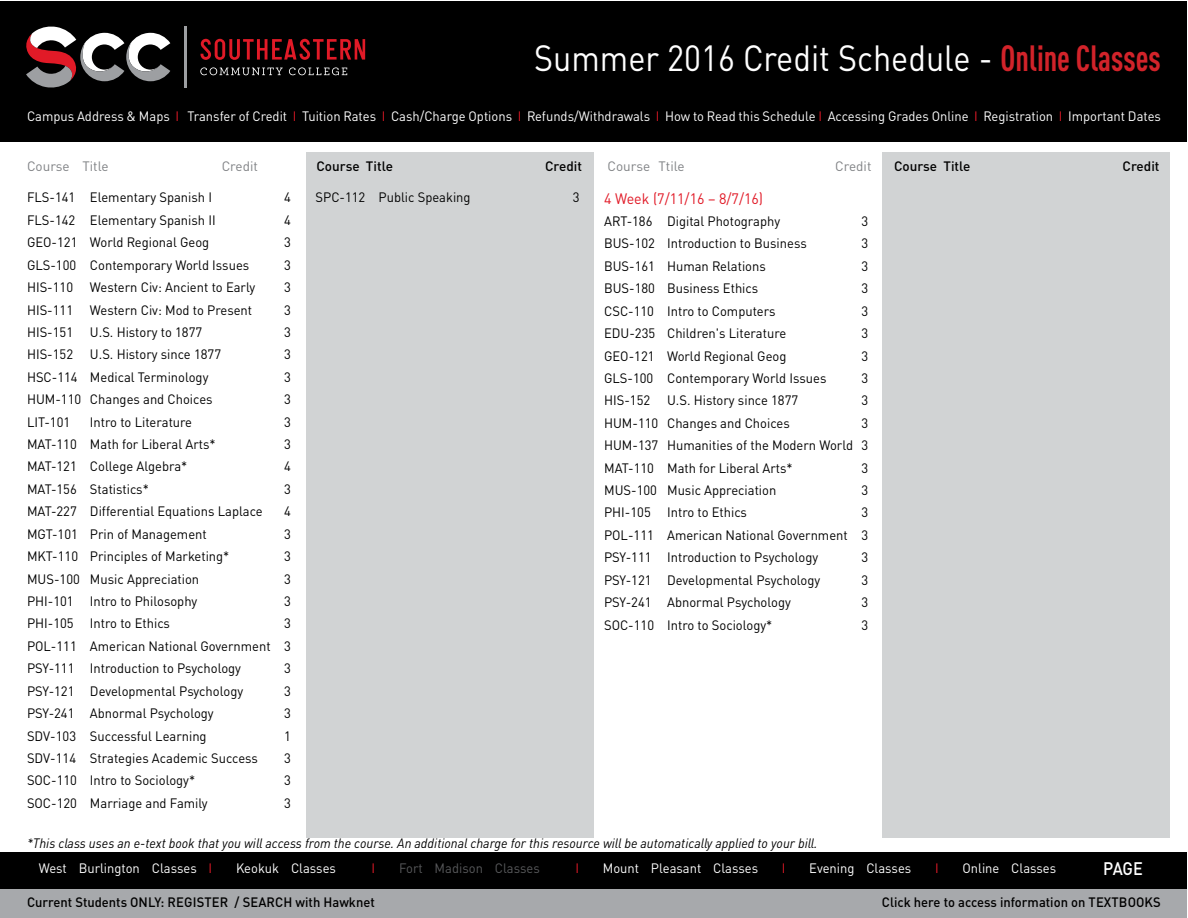
<style>
.page{position:relative;width:1188px;height:918px;background:#fff}
.page>*{position:absolute;margin:0;border:0;box-sizing:border-box;transform-origin:0 0}
.t1{font:36px "DINOT";color:#fff;scale:.9 1}
.t2{font:500 18px "DINOT";color:#fff;scale:.9 1}
.t3{font:15px "DINOT";color:#e11a27;scale:.95 1}
.t4{font:13.5px/22.4px "DINOT";color:#000;text-align:justify;scale:.96 1}
.t5{font:13.5px "DINOT";color:#fff;scale:.96 1}
.t6{font:italic 13.5px "DINOT";color:#000;scale:.95 1}
.t7{font:500 13.5px "DINOT";color:#000;scale:.96 1}
.t8{font:13.5px "DINOT";color:#808285}
.t9{font:500 13.5px "DINOT";color:#000}
.t10{font:13.5px "DINOT";color:#58595b;scale:.96 1}
.t11{font:13.5px "DINOT";color:#e11a27;scale:.96 1}
.s1{font-weight:700;font-stretch:condensed;color:#d2232a}
.s2{color:#e11a27}
</style>
<div class="page">
<div style="left:883px;top:152px;width:287px;height:685px;background:#d1d3d4"></div>
<div style="left:306px;top:152px;width:287px;height:685px;background:#d1d3d4"></div>
<div style="left:1px;top:888px;width:1186px;height:30px;background:#a7a9ac"></div>
<div style="left:1px;top:852px;width:1186px;height:36px;background:#000"></div>
<div style="left:1px;top:1px;width:1186px;height:140px;background:#000"></div>
<svg style="left:26px;top:26px;width:144px;height:62px"></svg>
<svg style="left:201px;top:39px;width:164px;height:21px"></svg>
<svg style="left:200px;top:67px;width:83px;height:8px"></svg>
<svg style="left:289px;top:67px;width:58px;height:8px"></svg>
<hr style="left:185px;top:27px;width:2px;height:61px;background:#9d9fa2">
<h1 class="t1" style="left:534px;top:35px;width:698px">Summer 2016 Credit Schedule - <span class="s1">Online Classes</span></h1>
<p class="t5" style="left:27px;top:108px;width:1183px">Campus Address &amp; Maps <span class="s2">I</span> Transfer of Credit <span class="s2">I</span> Tuition Rates <span class="s2">I</span> Cash/Charge Options <span class="s2">I</span> Refunds/Withdrawals <span class="s2">I</span> How to Read this Schedule <span class="s2">I</span> Accessing Grades Online <span class="s2">I</span> Registration <span class="s2">I</span> Important Dates</p>
<p class="t8" style="left:27px;top:158px;width:83px">Course Title</p>
<p class="t8" style="left:222px;top:158px;width:38px">Credit</p>
<p class="t9" style="left:316px;top:158px;width:78px">Course Title</p>
<p class="t9" style="left:545px;top:158px;width:38px">Credit</p>
<p class="t8" style="left:608px;top:158px;width:79px">Course Ttile</p>
<p class="t8" style="left:835px;top:158px;width:38px">Credit</p>
<p class="t9" style="left:894px;top:158px;width:78px">Course Title</p>
<p class="t9" style="left:1123px;top:158px;width:38px">Credit</p>
<p class="t4" style="left:27px;top:186px;width:194px">FLS-141 Elementary Spanish I</p>
<p class="t4" style="left:284px;top:186px;width:9px">4</p>
<p class="t4" style="left:27px;top:209px;width:198px">FLS-142 Elementary Spanish II</p>
<p class="t4" style="left:284px;top:209px;width:9px">4</p>
<p class="t4" style="left:27px;top:231px;width:191px">GEO-121 World Regional Geog</p>
<p class="t4" style="left:284px;top:231px;width:9px">3</p>
<p class="t4" style="left:27px;top:253px;width:233px">GLS-100 Contemporary World Issues</p>
<p class="t4" style="left:284px;top:253px;width:9px">3</p>
<p class="t4" style="left:27px;top:276px;width:50px">HIS-110</p>
<p class="t4" style="left:90px;top:276px;width:174px">Western Civ: Ancient to Early</p>
<p class="t4" style="left:284px;top:276px;width:9px">3</p>
<p class="t4" style="left:27px;top:298px;width:50px">HIS-111</p>
<p class="t4" style="left:90px;top:298px;width:170px">Western Civ: Mod to Present</p>
<p class="t4" style="left:284px;top:298px;width:9px">3</p>
<p class="t4" style="left:27px;top:321px;width:50px">HIS-151</p>
<p class="t4" style="left:90px;top:321px;width:118px">U.S. History to 1877</p>
<p class="t4" style="left:284px;top:321px;width:9px">3</p>
<p class="t4" style="left:27px;top:343px;width:50px">HIS-152</p>
<p class="t4" style="left:90px;top:343px;width:138px">U.S. History since 1877</p>
<p class="t4" style="left:284px;top:343px;width:9px">3</p>
<p class="t4" style="left:27px;top:366px;width:191px">HSC-114 Medical Terminology</p>
<p class="t4" style="left:284px;top:366px;width:9px">3</p>
<p class="t4" style="left:27px;top:388px;width:195px">HUM-110 Changes and Choices</p>
<p class="t4" style="left:284px;top:388px;width:9px">3</p>
<p class="t4" style="left:27px;top:410px;width:47px">LIT-101</p>
<p class="t4" style="left:90px;top:410px;width:108px">Intro to Literature</p>
<p class="t4" style="left:284px;top:410px;width:9px">3</p>
<p class="t4" style="left:27px;top:433px;width:198px">MAT-110 Math for Liberal Arts*</p>
<p class="t4" style="left:284px;top:433px;width:9px">3</p>
<p class="t4" style="left:27px;top:455px;width:169px">MAT-121 College Algebra*</p>
<p class="t4" style="left:284px;top:455px;width:9px">4</p>
<p class="t4" style="left:27px;top:478px;width:128px">MAT-156 Statistics*</p>
<p class="t4" style="left:284px;top:478px;width:9px">3</p>
<p class="t4" style="left:27px;top:500px;width:247px">MAT-227 Differential Equations Laplace</p>
<p class="t4" style="left:284px;top:500px;width:9px">4</p>
<p class="t4" style="left:27px;top:522px;width:189px">MGT-101 Prin of Management</p>
<p class="t4" style="left:284px;top:522px;width:9px">3</p>
<p class="t4" style="left:27px;top:545px;width:212px">MKT-110 Principles of Marketing*</p>
<p class="t4" style="left:284px;top:545px;width:9px">3</p>
<p class="t4" style="left:27px;top:567px;width:181px">MUS-100 Music Appreciation</p>
<p class="t4" style="left:284px;top:567px;width:9px">3</p>
<p class="t4" style="left:27px;top:590px;width:179px">PHI-101 Intro to Philosophy</p>
<p class="t4" style="left:284px;top:590px;width:9px">3</p>
<p class="t4" style="left:27px;top:612px;width:150px">PHI-105 Intro to Ethics</p>
<p class="t4" style="left:316px;top:186px;width:163px">SPC-112 Public Speaking</p>
<p class="t4" style="left:573px;top:186px;width:9px">3</p>
<p class="t3" style="left:604px;top:189px;width:169px">4 Week (7/11/16 – 8/7/16)</p>
<p class="t4" style="left:604px;top:210px;width:185px">ART-186 Digital Photography</p>
<p class="t4" style="left:861px;top:210px;width:9px">3</p>
<p class="t4" style="left:604px;top:232px;width:213px">BUS-102 Introduction to Business</p>
<p class="t4" style="left:861px;top:232px;width:9px">3</p>
<p class="t4" style="left:604px;top:255px;width:170px">BUS-161 Human Relations</p>
<p class="t4" style="left:861px;top:255px;width:9px">3</p>
<p class="t4" style="left:604px;top:277px;width:162px">BUS-180 Business Ethics</p>
<p class="t4" style="left:861px;top:277px;width:9px">3</p>
<p class="t4" style="left:604px;top:299px;width:180px">CSC-110 Intro to Computers</p>
<p class="t4" style="left:861px;top:299px;width:9px">3</p>
<p class="t4" style="left:604px;top:322px;width:191px">EDU-235 Children's Literature</p>
<p class="t4" style="left:861px;top:322px;width:9px">3</p>
<p class="t4" style="left:604px;top:344px;width:191px">GEO-121 World Regional Geog</p>
<p class="t4" style="left:861px;top:344px;width:9px">3</p>
<p class="t4" style="left:604px;top:367px;width:233px">GLS-100 Contemporary World Issues</p>
<p class="t4" style="left:861px;top:367px;width:9px">3</p>
<p class="t4" style="left:604px;top:389px;width:50px">HIS-152</p>
<p class="t4" style="left:667px;top:389px;width:138px">U.S. History since 1877</p>
<p class="t4" style="left:861px;top:389px;width:9px">3</p>
<p class="t4" style="left:604px;top:412px;width:195px">HUM-110 Changes and Choices</p>
<p class="t4" style="left:604px;top:412px;width:276px;text-indent:257px">3<br>HUM-137 Humanities of the Modern World 3<br>MAT-110 Math for Liberal Arts*</p>
<p class="t4" style="left:861px;top:456px;width:9px">3</p>
<p class="t4" style="left:604px;top:479px;width:181px">MUS-100 Music Appreciation</p>
<p class="t4" style="left:861px;top:479px;width:9px">3</p>
<p class="t4" style="left:604px;top:501px;width:150px">PHI-105 Intro to Ethics</p>
<p class="t4" style="left:604px;top:501px;width:276px;text-indent:257px">3<br>POL-111 American National Government 3<br>PSY-111 Introduction to Psychology</p>
<p class="t4" style="left:861px;top:546px;width:9px">3</p>
<p class="t4" style="left:604px;top:568px;width:227px">PSY-121 Developmental Psychology</p>
<p class="t4" style="left:861px;top:568px;width:9px">3</p>
<p class="t4" style="left:604px;top:591px;width:196px">PSY-241 Abnormal Psychology</p>
<p class="t4" style="left:861px;top:591px;width:9px">3</p>
<p class="t4" style="left:604px;top:613px;width:177px">SOC-110 Intro to Sociology*</p>
<p class="t4" style="left:861px;top:613px;width:9px">3</p>
<p class="t4" style="left:27px;top:612px;width:276px;text-indent:257px">3<br>POL-111 American National Government 3<br>PSY-111 Introduction to Psychology</p>
<p class="t4" style="left:284px;top:657px;width:9px">3</p>
<p class="t4" style="left:27px;top:679px;width:227px">PSY-121 Developmental Psychology</p>
<p class="t4" style="left:284px;top:679px;width:9px">3</p>
<p class="t4" style="left:27px;top:702px;width:196px">PSY-241 Abnormal Psychology</p>
<p class="t4" style="left:284px;top:702px;width:9px">3</p>
<p class="t4" style="left:27px;top:724px;width:189px">SDV-103 Successful Learning</p>
<p class="t4" style="left:284px;top:724px;width:9px">1</p>
<p class="t4" style="left:27px;top:747px;width:242px">SDV-114 Strategies Academic Success</p>
<p class="t4" style="left:284px;top:747px;width:9px">3</p>
<p class="t4" style="left:27px;top:769px;width:177px">SOC-110 Intro to Sociology*</p>
<p class="t4" style="left:284px;top:769px;width:9px">3</p>
<p class="t4" style="left:27px;top:792px;width:190px">SOC-120 Marriage and Family</p>
<p class="t4" style="left:284px;top:792px;width:9px">3</p>
<p class="t6" style="left:27px;top:834px;width:834px">*This class uses an e-text book that you will access from the course. An additional charge for this resource will be automatically applied to your bill.</p>
<p class="t5" style="left:39px;top:860px;width:182px">West Burlington Classes <span class="s2">I</span></p>
<p class="t5" style="left:236px;top:860px;width:106px">Keokuk Classes</p>
<p class="t11" style="left:372px;top:860px;width:5px">I</p>
<p class="t10" style="left:399px;top:860px;width:148px">Fort Madison Classes</p>
<p class="t11" style="left:575px;top:860px;width:5px">I</p>
<p class="t5" style="left:603px;top:860px;width:163px">Mount Pleasant Classes</p>
<p class="t11" style="left:782px;top:860px;width:5px">I</p>
<p class="t5" style="left:809px;top:860px;width:108px">Evening Classes</p>
<p class="t11" style="left:935px;top:860px;width:5px">I</p>
<p class="t5" style="left:962px;top:860px;width:99px">Online Classes</p>
<h2 class="t2" style="left:1103px;top:857px;width:46px">PAGE</h2>
<p class="t7" style="left:27px;top:893px;width:364px">Current Students ONLY: REGISTER / SEARCH with Hawknet</p>
<p class="t7" style="left:882px;top:893px;width:292px">Click here to access information on TEXTBOOKS</p>
</div>
